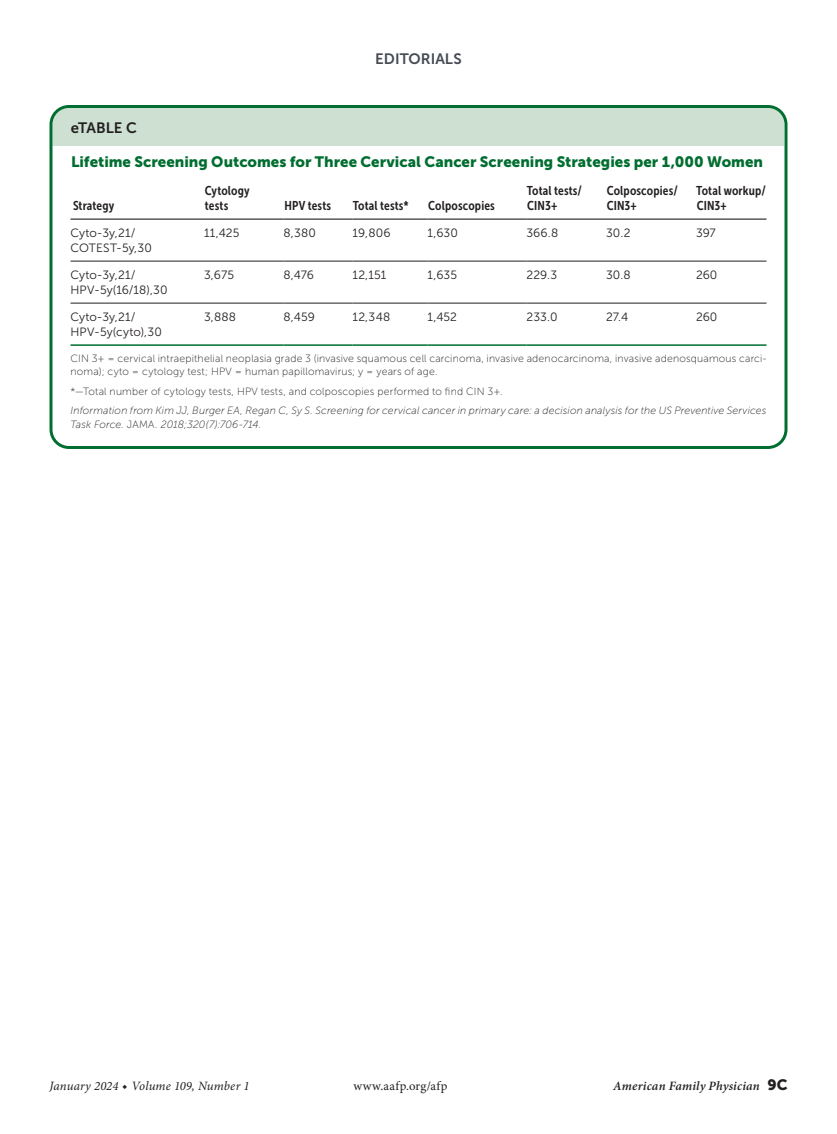
<style>
.page{position:relative;width:837px;height:1134px;background:#fff}
.page>*{position:absolute;margin:0;border:0;box-sizing:border-box;transform-origin:0 0}
.table_title{font:15px "Museo Sans 900";color:#006e30}
.t1{font:15px "Museo Sans 700";color:#464b54}
.table-no{font:15px "Museo Sans 700";letter-spacing:-.005em;color:#231f20}
.table-head1{font:12.75px/15.3px "Museo Sans Cond 700";letter-spacing:.015em;color:#231f20}
.t2{font:italic 12.75px "Minion Pro";letter-spacing:.01em;color:#231f20}
.t3{font:italic 600 12.75px "Minion Pro";letter-spacing:.015em;color:#231f20}
.t4{font:12.75px "Minion Pro";letter-spacing:.03em;color:#231f20}
.table-data{font:12px/15px "Museo Sans 300";letter-spacing:.01em;color:#231f20}
.table-fig-note{font:10.5px/13.5px "Museo Sans 100";letter-spacing:.02em;color:#231f20}
.table-fig-note-2{font:italic 10.5px/13.5px "Museo Sans 100";letter-spacing:.015em;color:#231f20}
.s1{font-style:normal}
.s2{font-family:"Museo Sans 900";font-weight:400;font-style:normal;font-size:15px}
</style>
<div class="page">
<hr style="left:70px;top:219px;width:134px;height:1px;background:#231f20">
<hr style="left:204px;top:219px;width:80px;height:1px;background:#231f20">
<hr style="left:284px;top:219px;width:68px;height:1px;background:#231f20">
<hr style="left:352px;top:219px;width:76px;height:1px;background:#231f20">
<hr style="left:428px;top:219px;width:98px;height:1px;background:#231f20">
<hr style="left:606px;top:219px;width:90px;height:1px;background:#231f20">
<hr style="left:696px;top:219px;width:70px;height:1px;background:#231f20">
<hr style="left:526px;top:219px;width:80px;height:1px;background:#231f20">
<hr style="left:70px;top:261px;width:134px;height:1px;background:#231f20">
<hr style="left:204px;top:261px;width:80px;height:1px;background:#231f20">
<hr style="left:284px;top:261px;width:68px;height:1px;background:#231f20">
<hr style="left:352px;top:261px;width:76px;height:1px;background:#231f20">
<hr style="left:428px;top:261px;width:98px;height:1px;background:#231f20">
<hr style="left:526px;top:261px;width:80px;height:1px;background:#231f20">
<hr style="left:606px;top:261px;width:90px;height:1px;background:#231f20">
<hr style="left:696px;top:261px;width:70px;height:1px;background:#231f20">
<hr style="left:70px;top:303px;width:134px;height:1px;background:#231f20">
<hr style="left:204px;top:303px;width:80px;height:1px;background:#231f20">
<hr style="left:284px;top:303px;width:68px;height:1px;background:#231f20">
<hr style="left:352px;top:303px;width:76px;height:1px;background:#231f20">
<hr style="left:428px;top:303px;width:98px;height:1px;background:#231f20">
<hr style="left:526px;top:303px;width:80px;height:1px;background:#231f20">
<hr style="left:606px;top:303px;width:90px;height:1px;background:#231f20">
<hr style="left:696px;top:303px;width:70px;height:1px;background:#231f20">
<hr style="left:70px;top:344px;width:134px;height:2px;background:#006e30">
<hr style="left:204px;top:344px;width:80px;height:2px;background:#006e30">
<hr style="left:284px;top:344px;width:68px;height:2px;background:#006e30">
<hr style="left:352px;top:344px;width:76px;height:2px;background:#006e30">
<hr style="left:428px;top:344px;width:98px;height:2px;background:#006e30">
<hr style="left:526px;top:344px;width:80px;height:2px;background:#006e30">
<hr style="left:606px;top:344px;width:90px;height:2px;background:#006e30">
<hr style="left:696px;top:344px;width:70px;height:2px;background:#006e30">
<div style="left:52px;top:108px;width:732px;height:38px;background:#cee0d1"></div>
<div style="left:50px;top:105px;width:738px;height:344px;border:3px solid #006e30;border-radius:18px"></div>
<h1 class="t1" style="left:375px;top:50px;width:88px">EDITORIALS</h1>
<p class="table-no" style="left:71px;top:119px;width:67px">eTABLE C</p>
<p class="table_title" style="left:71px;top:153px;width:694px">Lifetime Screening Outcomes for Three Cervical Cancer Screening Strategies per 1,000 Women</p>
<p class="table-head1" style="left:73px;top:198px;width:43px">Strategy</p>
<p class="table-head1" style="left:527px;top:183px;width:57px">Total tests/<br>CIN3+</p>
<p class="table-head1" style="left:607px;top:183px;width:73px">Colposcopies/<br>CIN3+</p>
<p class="table-head1" style="left:696px;top:183px;width:71px">Total workup/<br>CIN3+</p>
<p class="table-head1" style="left:205px;top:183px;width:46px">Cytology tests</p>
<p class="table-head1" style="left:284px;top:198px;width:48px">HPV tests</p>
<p class="table-head1" style="left:353px;top:198px;width:58px">Total tests*</p>
<p class="table-head1" style="left:428px;top:198px;width:68px">Colposcopies</p>
<p class="table-data" style="left:70px;top:226px;width:83px">Cyto-3y,21/<br>COTEST-5y,30</p>
<p class="table-data" style="left:204px;top:226px;width:37px">11,425</p>
<p class="table-data" style="left:284px;top:226px;width:34px">8,380</p>
<p class="table-data" style="left:352px;top:226px;width:40px">19,806</p>
<p class="table-data" style="left:428px;top:226px;width:32px">1,630</p>
<p class="table-data" style="left:526px;top:226px;width:33px">366.8</p>
<p class="table-data" style="left:606px;top:226px;width:26px">30.2</p>
<p class="table-data" style="left:696px;top:226px;width:21px">397</p>
<p class="table-data" style="left:70px;top:268px;width:99px">Cyto-3y,21/<br>HPV-5y(16/18),30</p>
<p class="table-data" style="left:204px;top:268px;width:32px">3,675</p>
<p class="table-data" style="left:284px;top:268px;width:32px">8,476</p>
<p class="table-data" style="left:352px;top:268px;width:36px">12,151</p>
<p class="table-data" style="left:428px;top:268px;width:31px">1,635</p>
<p class="table-data" style="left:526px;top:268px;width:32px">229.3</p>
<p class="table-data" style="left:606px;top:268px;width:26px">30.8</p>
<p class="table-data" style="left:696px;top:268px;width:23px">260</p>
<p class="table-data" style="left:70px;top:310px;width:93px">Cyto-3y,21/<br>HPV-5y(cyto),30</p>
<p class="table-data" style="left:204px;top:310px;width:34px">3,888</p>
<p class="table-data" style="left:284px;top:310px;width:33px">8,459</p>
<p class="table-data" style="left:352px;top:310px;width:39px">12,348</p>
<p class="table-data" style="left:428px;top:310px;width:31px">1,452</p>
<p class="table-data" style="left:526px;top:310px;width:33px">233.0</p>
<p class="table-data" style="left:606px;top:310px;width:24px">27.4</p>
<p class="table-data" style="left:696px;top:310px;width:23px">260</p>
<p class="table-fig-note" style="left:70px;top:352px;width:698px">CIN 3+ = cervical intraepithelial neoplasia grade 3 (invasive squamous cell carcinoma, invasive adenocarcinoma, invasive adenosquamous carci&shy;noma); cyto = cytology test; HPV = human papillomavirus; y = years of age.</p>
<p class="table-fig-note" style="left:70px;top:385px;width:434px">*—Total number of cytology tests, HPV tests, and colposcopies performed to find CIN 3+.</p>
<p class="table-fig-note-2" style="left:70px;top:404px;width:698px">Information from Kim JJ, Burger EA, Regan C, Sy S. Screening for cervical cancer in primary care: a decision analysis for the US Preventive Services<br>Task Force. <span class="s1">JAMA</span>. 2018;320(7):706-714.</p>
<p class="t2" style="left:50px;top:1078px;width:202px">January 2024 ◆ Volume 109, Number 1</p>
<p class="t4" style="left:353px;top:1078px;width:96px">www.aafp.org/afp</p>
<p class="t3" style="left:613px;top:1077px;width:176px">American Family Physician <span class="s2">9C</span></p>
</div>
